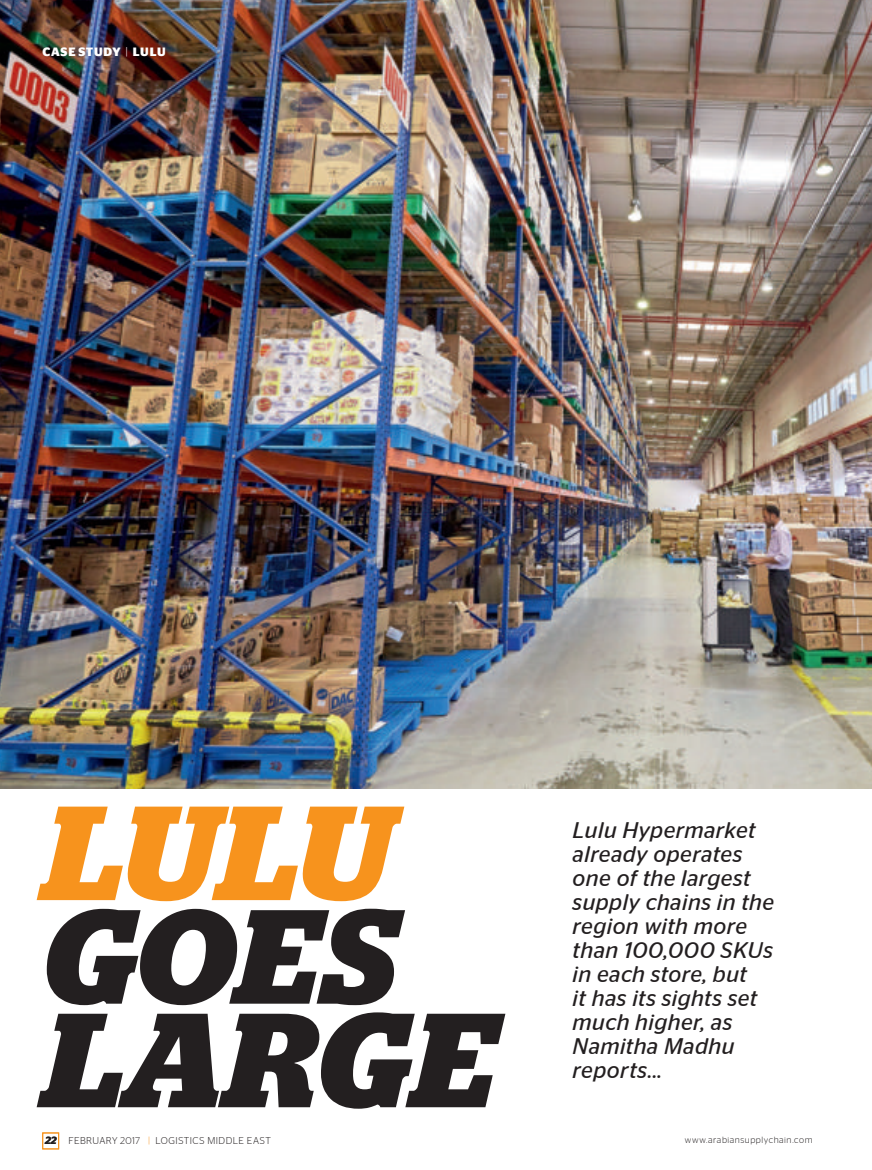
<style>
.page{position:relative;width:872px;height:1170px;background:#fff}
.page>*{position:absolute;margin:0;border:0;box-sizing:border-box;transform-origin:0 0}
.t1{font:italic 700 133.5px/103.5px "Stag";color:#231f20}
.t2{font:italic 22.5px/24px "Stag Sans";letter-spacing:.02em;color:#231f20}
.t3{font:700 12px "Stag Sans";letter-spacing:.05em;color:#fff}
.t4{font:300 9.9px "Stag Sans";letter-spacing:.05em;color:#231f20}
.t5{font:300 9px "Stag Sans";letter-spacing:.065em;color:#231f20}
.s1{font-weight:300}
.s2{color:#f7931d}
.s3{font-weight:600;font-style:italic;font-size:10.5px;color:#333}
.s4{font-size:9.75px}
</style>
<div class="page">
<img style="left:0;top:0;width:872px;height:788px">
<div style="left:42px;top:1132px;width:17px;height:16px;border:1px solid #f7931d"></div>
<p class="t3" style="left:43px;top:46px;width:124px">CASE STUDY <span class="s1">|</span> LULU</p>
<p class="t1" style="left:43px;top:808px;width:453px"><span class="s2">LULU<br></span>GOES<br>LARGE</p>
<p class="t2" style="left:572px;top:819px;width:203px">Lulu Hypermarket already operates one of the largest supply chains in the region with more than 100,000 SKUs in each store, but<br>it has its sights set much higher, as<br>Namitha Madhu reports...</p>
<p class="t4" style="left:45px;top:1135px;width:227px"><span class="s3">22</span> FEBRUARY <span class="s4">2017</span> <span class="s2">|</span> LOGISTICS MIDDLE EAST</p>
<p class="t5" style="left:685px;top:1135px;width:129px">www.arabiansupplychain.com</p>
</div>
